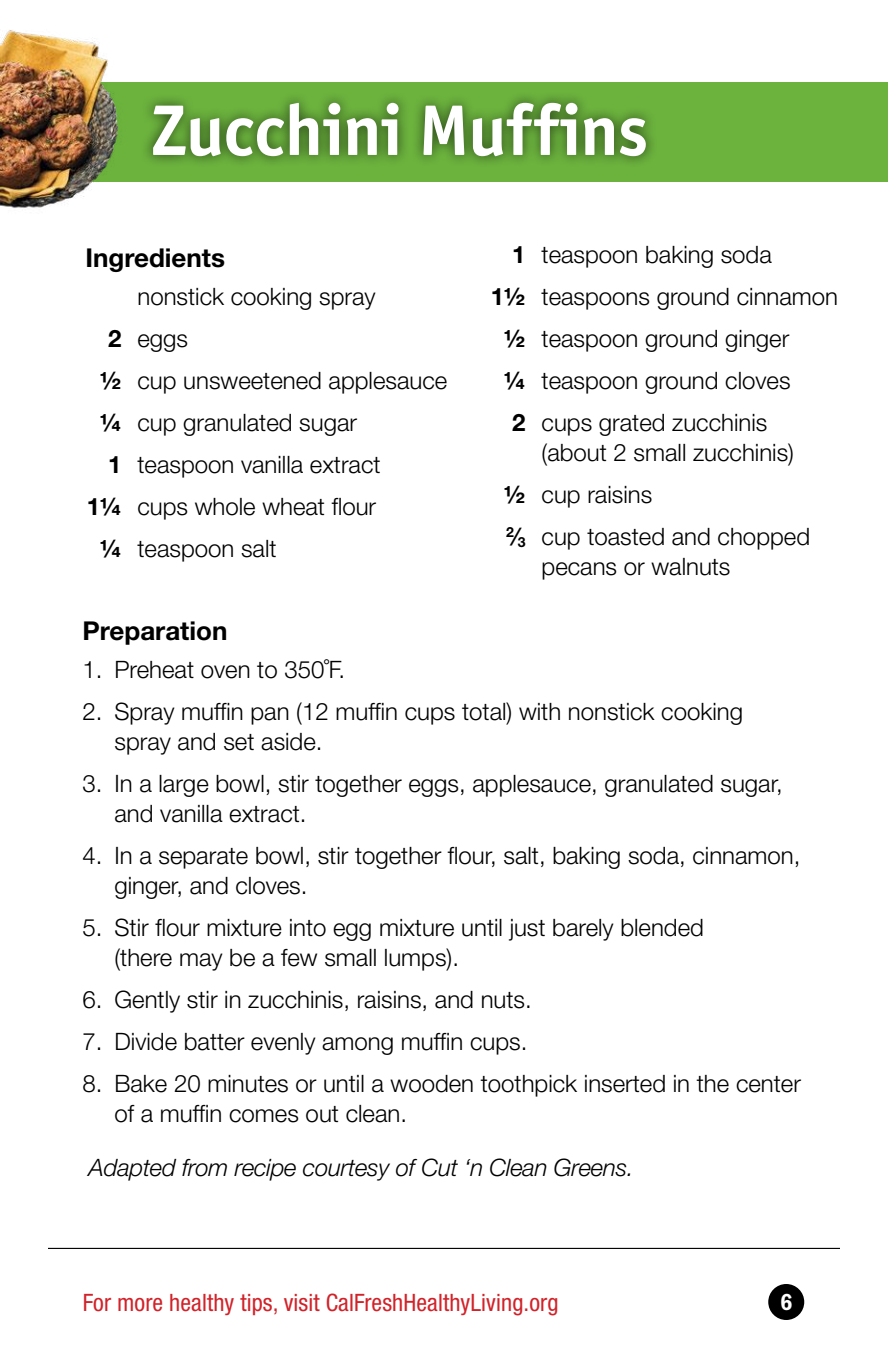
<style>
.page{position:relative;width:888px;height:1368px;background:#fff}
.page>*{position:absolute;margin:0;border:0;box-sizing:border-box;transform-origin:0 0}
.t1{font:72px "Officina Sans Bold A";letter-spacing:-.015em;color:#fff}
.t2{font:700 26px "Helvetica Neue";color:#000}
.t3{font:300 24px/30px "Helvetica Neue";color:#000}
.t4{font:condensed 24px "Helvetica Neue";letter-spacing:.005em;color:#d12229}
.t5{font:italic 300 24px "Helvetica Neue";letter-spacing:-.01em;color:#000}
.t6{font:600 condensed 24px "Franklin Gothic";color:#fff}
.s1{font-weight:700}
</style>
<div class="page">
<div style="left:0;top:83px;width:888px;height:99px;background:#6cb33e"></div>
<div style="left:141px;top:91px;width:517px;height:78px;background:#000;opacity:.6"></div>
<img style="left:0;top:30px;width:138px;height:178px">
<hr style="left:48px;top:1248px;width:792px;height:1px;background:#000">
<div style="left:768px;top:1284px;width:36px;height:36px;background:#000;border-radius:50%"></div>
<h1 class="t1" style="left:151px;top:86px;width:499px">Zucchini Muffins</h1>
<p class="t2" style="left:85px;top:241px;width:141px">Ingredients</p>
<p class="t3" style="left:137px;top:281px;width:240px">nonstick cooking spray</p>
<p class="t3" style="left:108px;top:323px;width:82px"><span class="s1">2</span> eggs</p>
<p class="t3" style="left:100px;top:365px;width:349px"><span class="s1">½</span> cup unsweetened applesauce</p>
<p class="t3" style="left:100px;top:407px;width:259px"><span class="s1">¼</span> cup granulated sugar</p>
<p class="t3" style="left:108px;top:449px;width:274px"><span class="s1">1</span> teaspoon vanilla extract</p>
<p class="t3" style="left:87px;top:491px;width:291px"><span class="s1">1¼</span> cups whole wheat flour</p>
<p class="t3" style="left:100px;top:533px;width:178px"><span class="s1">¼</span> teaspoon salt</p>
<p class="t3" style="left:512px;top:239px;width:261px"><span class="s1">1</span> teaspoon baking soda</p>
<p class="t3" style="left:491px;top:281px;width:349px"><span class="s1">1½</span> teaspoons ground cinnamon</p>
<p class="t3" style="left:504px;top:323px;width:286px"><span class="s1">½</span> teaspoon ground ginger</p>
<p class="t3" style="left:504px;top:365px;width:288px"><span class="s1">¼</span> teaspoon ground cloves</p>
<p class="t3" style="left:512px;top:407px;width:257px"><span class="s1">2</span> cups grated zucchinis</p>
<p class="t3" style="left:504px;top:431px;width:307px;line-height:42px;text-indent:37px">(about 2 small zucchinis) <span class="s1">½</span> cup raisins<br><sup>2</sup><span class="s1">⁄</span><sub>3</sub> cup toasted and chopped</p>
<p class="t3" style="left:542px;top:551px;width:190px">pecans or walnuts</p>
<p class="t2" style="left:83px;top:614px;width:146px">Preparation</p>
<p class="t3" style="left:83px;top:654px;width:264px">1. Preheat oven to 350˚F.</p>
<p class="t3" style="left:115px;top:696px;width:630px;text-indent:-32px">2. Spray muffin pan (12 muffin cups total) with nonstick cooking spray and set aside.</p>
<p class="t3" style="left:115px;top:768px;width:670px;text-indent:-32px">3. In a large bowl, stir together eggs, applesauce, granulated sugar, and vanilla extract.</p>
<p class="t3" style="left:115px;top:840px;width:687px;text-indent:-32px">4. In a separate bowl, stir together flour, salt, baking soda, cinnamon, ginger, and cloves.</p>
<p class="t3" style="left:115px;top:912px;width:591px;text-indent:-32px">5. Stir flour mixture into egg mixture until just barely blended (there may be a few small lumps).</p>
<p class="t3" style="left:83px;top:984px;width:451px">6. Gently stir in zucchinis, raisins, and nuts.</p>
<p class="t3" style="left:83px;top:1026px;width:446px">7. Divide batter evenly among muffin cups.</p>
<p class="t3" style="left:115px;top:1068px;width:688px;text-indent:-32px">8. Bake 20 minutes or until a wooden toothpick inserted in the center of a muffin comes out clean.</p>
<p class="t5" style="left:89px;top:1153px;width:546px">Adapted from recipe courtesy of Cut ‘n Clean Greens.</p>
<p class="t4" style="left:83px;top:1289px;width:477px">For more healthy tips, visit CalFreshHealthyLiving.org</p>
<p class="t6" style="left:780px;top:1288px;width:14px">6</p>
</div>
